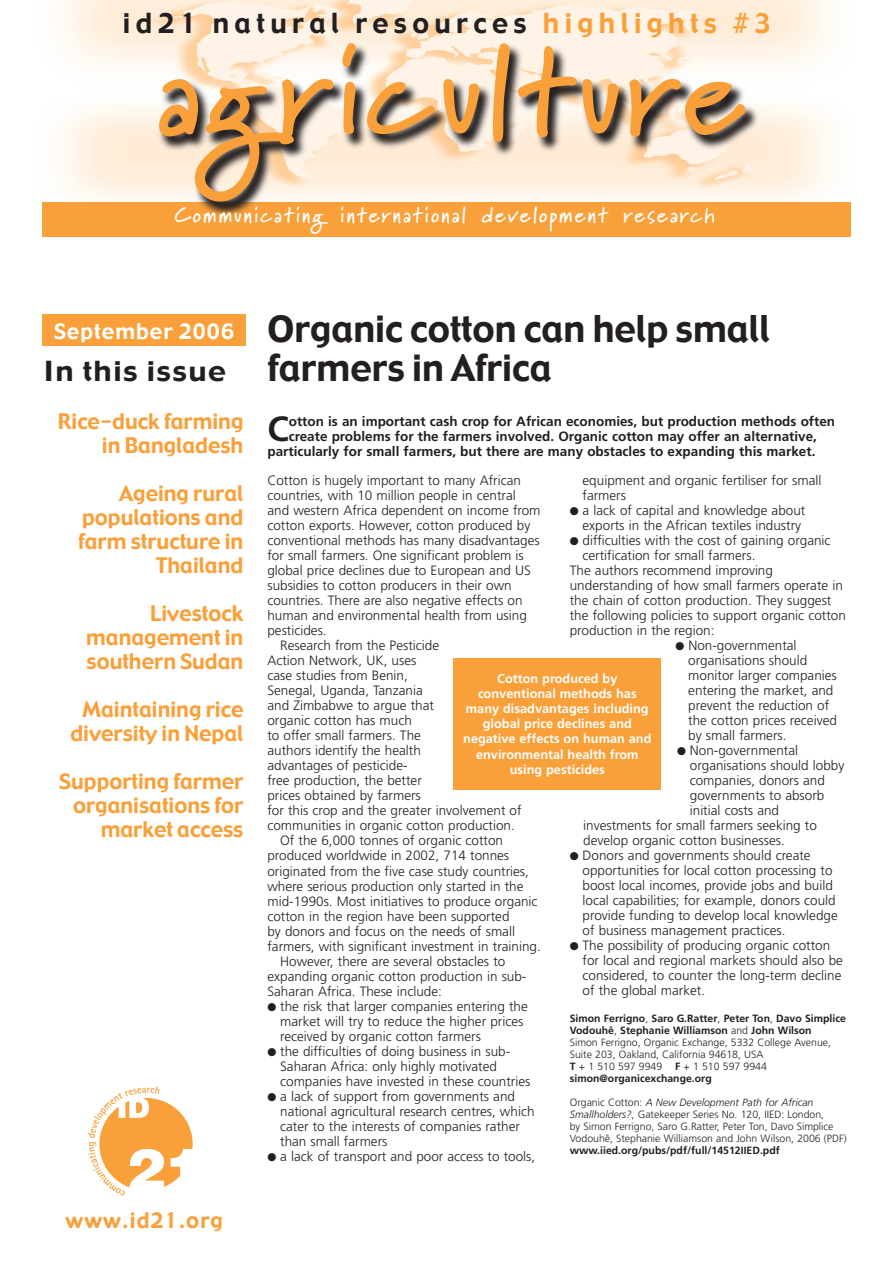
<style>
.page{position:relative;width:893px;height:1263px;background:#fff}
.page>*{position:absolute;margin:0;border:0;box-sizing:border-box;transform-origin:0 0}
.t1{font:700 120px "Marydale";letter-spacing:.05em;color:#f9a03a}
.t2{font:36px/39px "Gadget";color:#231f20}
.t3{font:700 34.95px "Frutiger";color:#231f20}
.t4{font:27px "Gadget";letter-spacing:.2em;color:#231f20}
.t5{font:27px "Gadget";letter-spacing:.05em;color:#231f20;scale:1.11 1}
.t6{font:21px/24px "Gadget";color:#f9a03a;text-align:right}
.t7{font:700 21px "Marydale";letter-spacing:.1em;color:#fff}
.t8{font:21px "Gadget";letter-spacing:.05em;color:#fff}
.t9{font:21px "Gadget";letter-spacing:.05em;color:#f9a03a}
.t10{font:300 13.5px/15px "Frutiger";color:#231f20}
.t11{font:700 13.5px "Frutiger";color:#231f20}
.t12{font:700 12.75px/15px "Frutiger";color:#fff;text-align:center}
.t13{font:300 10.5px/12px "Frutiger";color:#231f20}
.t14{font:700 10.5px "Frutiger";color:#231f20}
.s1{color:#f9a03a}
.s2{font-weight:700}
.s3{font-style:italic}
</style>
<div class="page">
<img style="left:42px;top:0;width:788px;height:224px">
<img style="left:87px;top:1086px;width:106px;height:110px">
<div style="left:43px;top:314px;width:203px;height:32px;background:#f9a03a"></div>
<div style="left:43px;top:202px;width:808px;height:34px;background:#f9a03a"></div>
<svg style="left:157px;top:43px;width:604px;height:173px"></svg>
<div style="left:454px;top:658px;width:207px;height:131px;background:#f9a03a"></div>
<h3 class="t4" style="left:123px;top:6px;width:650px">id21 natural resources <span class="s1">highlights #3</span></h3>
<h1 class="t1" style="left:156px;top:21px;width:591px">agriculture</h1>
<h3 class="t7" style="left:175px;top:202px;width:542px">Communicating international development research</h3>
<h3 class="t8" style="left:54px;top:317px;width:181px">September 2006</h3>
<h3 class="t5" style="left:44px;top:353px;width:165px">In this issue</h3>
<h3 class="t6" style="left:58px;top:410px;width:187px">Rice-duck farming in Bangladesh</h3>
<h3 class="t6" style="left:78px;top:482px;width:167px">Ageing rural populations and farm structure in<br>Thailand</h3>
<h3 class="t6" style="left:86px;top:602px;width:159px;text-align:justify;text-indent:64px">Livestock management in southern Sudan</h3>
<h3 class="t6" style="left:70px;top:698px;width:174px;text-align:center">Maintaining rice diversity in Nepal</h3>
<h3 class="t6" style="left:59px;top:770px;width:186px">Supporting farmer organisations for market access</h3>
<h3 class="t9" style="left:65px;top:1207px;width:159px">www.id21.org</h3>
<h2 class="t2" style="left:267px;top:311px;width:504px">Organic cotton can help small farmers in Africa</h2>
<h3 class="t3" style="left:267px;top:409px;width:23px">C</h3>
<p class="t11" style="left:289px;top:414px;width:548px">otton is an important cash crop for African economies, but production methods often</p>
<p class="t11" style="left:289px;top:429px;width:530px">create problems for the farmers involved. Organic cotton may offer an alternative,</p>
<p class="t11" style="left:267px;top:444px;width:549px">particularly for small farmers, but there are many obstacles to expanding this market.</p>
<p class="t10" style="left:267px;top:473px;width:255px">Cotton is hugely important to many African</p>
<p class="t10" style="left:267px;top:488px;width:250px">countries, with 10 million people in central</p>
<p class="t10" style="left:267px;top:503px;width:275px">and western Africa dependent on income from</p>
<p class="t10" style="left:267px;top:518px;width:264px">cotton exports. However, cotton produced by</p>
<p class="t10" style="left:267px;top:533px;width:274px">conventional methods has many disadvantages</p>
<p class="t10" style="left:267px;top:548px;width:258px">for small farmers. One significant problem is</p>
<p class="t10" style="left:267px;top:563px;width:265px">global price declines due to European and US</p>
<p class="t10" style="left:267px;top:578px;width:246px">subsidies to cotton producers in their own</p>
<p class="t10" style="left:267px;top:593px;width:257px">countries. There are also negative effects on</p>
<p class="t10" style="left:267px;top:608px;width:261px">human and environmental health from using</p>
<p class="t10" style="left:267px;top:623px;width:61px">pesticides.</p>
<p class="t10" style="left:280px;top:638px;width:160px">Research from the Pesticide</p>
<p class="t10" style="left:267px;top:653px;width:150px">Action Network, UK, uses</p>
<p class="t10" style="left:267px;top:668px;width:142px">case studies from Benin,</p>
<p class="t10" style="left:267px;top:683px;width:157px">Senegal, Uganda, Tanzania</p>
<p class="t10" style="left:267px;top:698px;width:168px">and Zimbabwe to argue that</p>
<p class="t10" style="left:267px;top:713px;width:146px">organic cotton has much</p>
<p class="t10" style="left:267px;top:728px;width:155px">to offer small farmers. The</p>
<p class="t10" style="left:267px;top:743px;width:155px">authors identify the health</p>
<p class="t10" style="left:267px;top:758px;width:142px">advantages of pesticide-</p>
<p class="t10" style="left:267px;top:773px;width:156px">free production, the better</p>
<p class="t10" style="left:267px;top:788px;width:155px">prices obtained by farmers</p>
<p class="t10" style="left:267px;top:803px;width:256px">for this crop and the greater involvement of</p>
<p class="t10" style="left:267px;top:818px;width:249px">communities in organic cotton production.</p>
<p class="t10" style="left:280px;top:833px;width:224px">Of the 6,000 tonnes of organic cotton</p>
<p class="t10" style="left:267px;top:848px;width:243px">produced worldwide in 2002, 714 tonnes</p>
<p class="t10" style="left:267px;top:863px;width:263px">originated from the five case study countries,</p>
<p class="t10" style="left:267px;top:878px;width:258px">where serious production only started in the</p>
<p class="t10" style="left:267px;top:893px;width:272px">mid-1990s. Most initiatives to produce organic</p>
<p class="t10" style="left:267px;top:908px;width:244px">cotton in the region have been supported</p>
<p class="t10" style="left:267px;top:923px;width:249px">by donors and focus on the needs of small</p>
<p class="t10" style="left:267px;top:938px;width:275px">farmers, with significant investment in training.</p>
<p class="t10" style="left:280px;top:953px;width:227px">However, there are several obstacles to</p>
<p class="t10" style="left:267px;top:968px;width:260px">expanding organic cotton production in sub-</p>
<p class="t10" style="left:267px;top:983px;width:176px">Saharan Africa. These include:</p>
<p class="t10" style="left:280px;top:998px;width:249px;text-indent:-13px">● the risk that larger companies entering the market will try to reduce the higher prices received by organic cotton farmers</p>
<p class="t10" style="left:280px;top:1043px;width:252px;text-indent:-13px">● the difficulties of doing business in sub-<br>Saharan Africa: only highly motivated companies have invested in these countries</p>
<p class="t10" style="left:280px;top:1088px;width:256px;text-indent:-13px">● a lack of support from governments and national agricultural research centres, which cater to the interests of companies rather than small farmers</p>
<p class="t10" style="left:267px;top:1148px;width:269px">● a lack of transport and poor access to tools,</p>
<p class="t10" style="left:583px;top:473px;width:240px">equipment and organic fertiliser for small farmers</p>
<p class="t10" style="left:583px;top:503px;width:224px;text-indent:-13px">● a lack of capital and knowledge about exports in the African textiles industry</p>
<p class="t10" style="left:570px;top:533px;width:262px">● difficulties with the cost of gaining organic</p>
<p class="t10" style="left:583px;top:548px;width:174px">certification for small farmers.</p>
<p class="t10" style="left:570px;top:563px;width:205px">The authors recommend improving</p>
<p class="t10" style="left:570px;top:578px;width:275px">understanding of how small farmers operate in</p>
<p class="t10" style="left:570px;top:593px;width:263px">the chain of cotton production. They suggest</p>
<p class="t10" style="left:570px;top:608px;width:278px">the following policies to support organic cotton</p>
<p class="t10" style="left:570px;top:623px;width:146px">production in the region:</p>
<p class="t10" style="left:688px;top:638px;width:150px;text-indent:-13px">● Non-governmental organisations should monitor larger companies entering the market, and prevent the reduction of the cotton prices received by small farmers.</p>
<p class="t10" style="left:677px;top:743px;width:123px">● Non-governmental</p>
<p class="t10" style="left:690px;top:758px;width:156px">organisations should lobby</p>
<p class="t10" style="left:690px;top:773px;width:137px">companies, donors and</p>
<p class="t10" style="left:690px;top:788px;width:136px">governments to absorb</p>
<p class="t10" style="left:690px;top:803px;width:91px">initial costs and</p>
<p class="t10" style="left:583px;top:818px;width:235px">investments for small farmers seeking to</p>
<p class="t10" style="left:583px;top:833px;width:203px">develop organic cotton businesses.</p>
<p class="t10" style="left:583px;top:848px;width:257px;text-indent:-13px">● Donors and governments should create opportunities for local cotton processing to boost local incomes, provide jobs and build local capabilities; for example, donors could provide funding to develop local knowledge of business management practices.</p>
<p class="t10" style="left:583px;top:938px;width:262px;text-indent:-13px">● The possibility of producing organic cotton for local and regional markets should also be considered, to counter the long-term decline of the global market.</p>
<p class="t13" style="left:570px;top:1013px;width:278px"><span class="s2">Simon Ferrigno</span>, <span class="s2">Saro G.Ratter</span>, <span class="s2">Peter Ton</span>, <span class="s2">Davo Simplice Vodouhê</span>, <span class="s2">Stephanie Williamson</span> and <span class="s2">John Wilson<br></span>Simon Ferrigno, Organic Exchange, 5332 College Avenue, Suite 203, Oakland, California 94618, USA<br><span class="s2">T</span> + 1 510 597 9949 <span class="s2">F</span> + 1 510 597 9944 <span class="s2">simon@organicexchange.org</span></p>
<p class="t13" style="left:570px;top:1097px;width:278px">Organic Cotton: <span class="s3">A New Development Path for African Smallholders?</span>, Gatekeeper Series No. 120, IIED: London,<br>by Simon Ferrigno, Saro G.Ratter, Peter Ton, Davo Simplice Vodouhê, Stephanie Williamson and John Wilson, 2006 (PDF)</p>
<p class="t14" style="left:570px;top:1144px;width:212px">www.iied.org/pubs/pdf/full/14512IIED.pdf</p>
<p class="t12" style="left:463px;top:671px;width:190px">Cotton produced by conventional methods has many disadvantages including global price declines and negative effects on human and environmental health from using pesticides</p>
</div>
